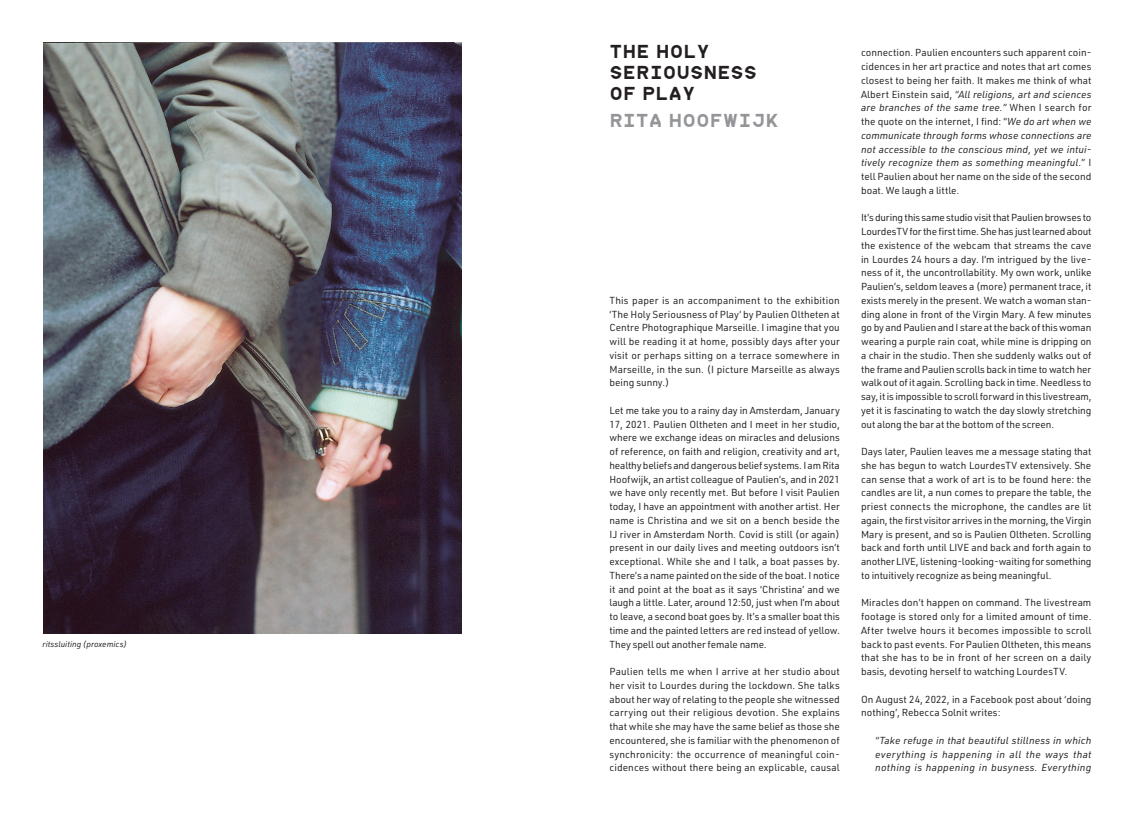
<style>
.page{position:relative;width:1134px;height:815px;background:#fff}
.page>*{position:absolute;margin:0;border:0;box-sizing:border-box;transform-origin:0 0}
.t1{font:17.5px/21px "commune V2";color:#231f20}
.t2{font:17.5px "commune V2";color:#939598}
.t3{font:10px/13.8px "URWDIN";color:#231f20;text-align:justify}
.t4{font:italic 10px/13.8px "URWDIN";letter-spacing:.025em;color:#231f20;text-align:justify}
.t5{font:italic 8.12px "URWDIN";color:#231f20}
.s1{font-style:italic}
</style>
<div class="page">
<img style="left:43px;top:43px;width:419px;height:591px">
<p class="t5" style="left:43px;top:638px;width:86px">ritssluiting (proxemics)</p>
<h1 class="t1" style="left:609px;top:41px;width:149px">THE HOLY<br>SERIOUSNESS<br>OF PLAY</h1>
<h1 class="t2" style="left:609px;top:110px;width:171px">RITA HOOFWIJK</h1>
<p class="t3" style="left:609px;top:293px;width:232px">This paper is an accompaniment to the exhibition ‘The Holy Seriousness of Play’ by Paulien Oltheten at Centre Photographique Marseille. I imagine that you will be reading it at home, possibly days after your visit or perhaps sitting on a terrace somewhere in Marseille, in the sun. (I picture Marseille as always being sunny.)</p>
<p class="t3" style="left:609px;top:403px;width:232px">Let me take you to a rainy day in Amsterdam, January 17, 2021. Paulien Oltheten and I meet in her studio, where we exchange ideas on miracles and delusions of reference, on faith and religion, creativity and art, healthy beliefs and dangerous belief systems. I am Rita Hoofwijk, an artist colleague of Paulien’s, and in 2021 we have only recently met. But before I visit Paulien today, I have an appointment with another artist. Her name is Christina and we sit on a bench beside the IJ river in Amsterdam North. Covid is still (or again) present in our daily lives and meeting outdoors isn’t exceptional. While she and I talk, a boat passes by.<br>There’s a name painted on the side of the boat. I notice it and point at the boat as it says ‘Christina’ and we laugh a little. Later, around 12:50, just when I’m about to leave, a second boat goes by. It’s a smaller boat this time and the painted letters are red instead of yellow.<br>They spell out another female name.</p>
<p class="t3" style="left:609px;top:664px;width:232px">Paulien tells me when I arrive at her studio about her visit to Lourdes during the lockdown. She talks about her way of relating to the people she witnessed carrying out their religious devotion. She explains that while she may have the same belief as those she encountered, she is familiar with the phenomenon of synchronicity: the occurrence of meaningful coin&shy;cidences without there being an explicable, causal</p>
<p class="t3" style="left:861px;top:46px;width:232px">connection. Paulien encounters such apparent coin&shy;cidences in her art practice and notes that art comes closest to being her faith. It makes me think of what Albert Einstein said, <span class="s1">“All religions, art and sciences are branches of the same tree.”</span> When I search for the quote on the internet, I find: “<span class="s1">We do art when we communicate through forms whose connections are not accessible to the conscious mind, yet we intui&shy;tively recognize them as something meaningful.</span>” I tell Paulien about her name on the side of the second boat. We laugh a little.</p>
<p class="t3" style="left:861px;top:211px;width:232px">It’s during this same studio visit that Paulien browses to LourdesTV for the first time. She has just learned about the existence of the webcam that streams the cave in Lourdes 24 hours a day. I’m intrigued by the live&shy;ness of it, the uncontrollability. My own work, unlike Paulien’s, seldom leaves a (more) permanent trace, it exists merely in the present. We watch a woman stan&shy;ding alone in front of the Virgin Mary. A few minutes go by and Paulien and I stare at the back of this woman wearing a purple rain coat, while mine is dripping on a chair in the studio. Then she suddenly walks out of the frame and Paulien scrolls back in time to watch her walk out of it again. Scrolling back in time. Needless to say, it is impossible to scroll forward in this livestream, yet it is fascinating to watch the day slowly stretching out along the bar at the bottom of the screen.</p>
<p class="t3" style="left:861px;top:444px;width:232px">Days later, Paulien leaves me a message stating that she has begun to watch LourdesTV extensively. She can sense that a work of art is to be found here: the candles are lit, a nun comes to prepare the table, the priest connects the microphone, the candles are lit again, the first visitor arrives in the morning, the Virgin Mary is present, and so is Paulien Oltheten. Scrolling back and forth until LIVE and back and forth again to another LIVE, listening-looking-waiting for something to intuitively recognize as being meaningful.</p>
<p class="t3" style="left:861px;top:596px;width:232px">Miracles don’t happen on command. The livestream footage is stored only for a limited amount of time.<br>After twelve hours it becomes impossible to scroll back to past events. For Paulien Oltheten, this means that she has to be in front of her screen on a daily basis, devoting herself to watching LourdesTV.</p>
<p class="t3" style="left:861px;top:692px;width:232px">On August 24, 2022, in a Facebook post about ‘doing nothing’, Rebecca Solnit writes:</p>
<p class="t4" style="left:875px;top:733px;width:218px">“Take refuge in that beautiful stillness in which everything is happening in all the ways that nothing is happening in busyness. Everything</p>
</div>
